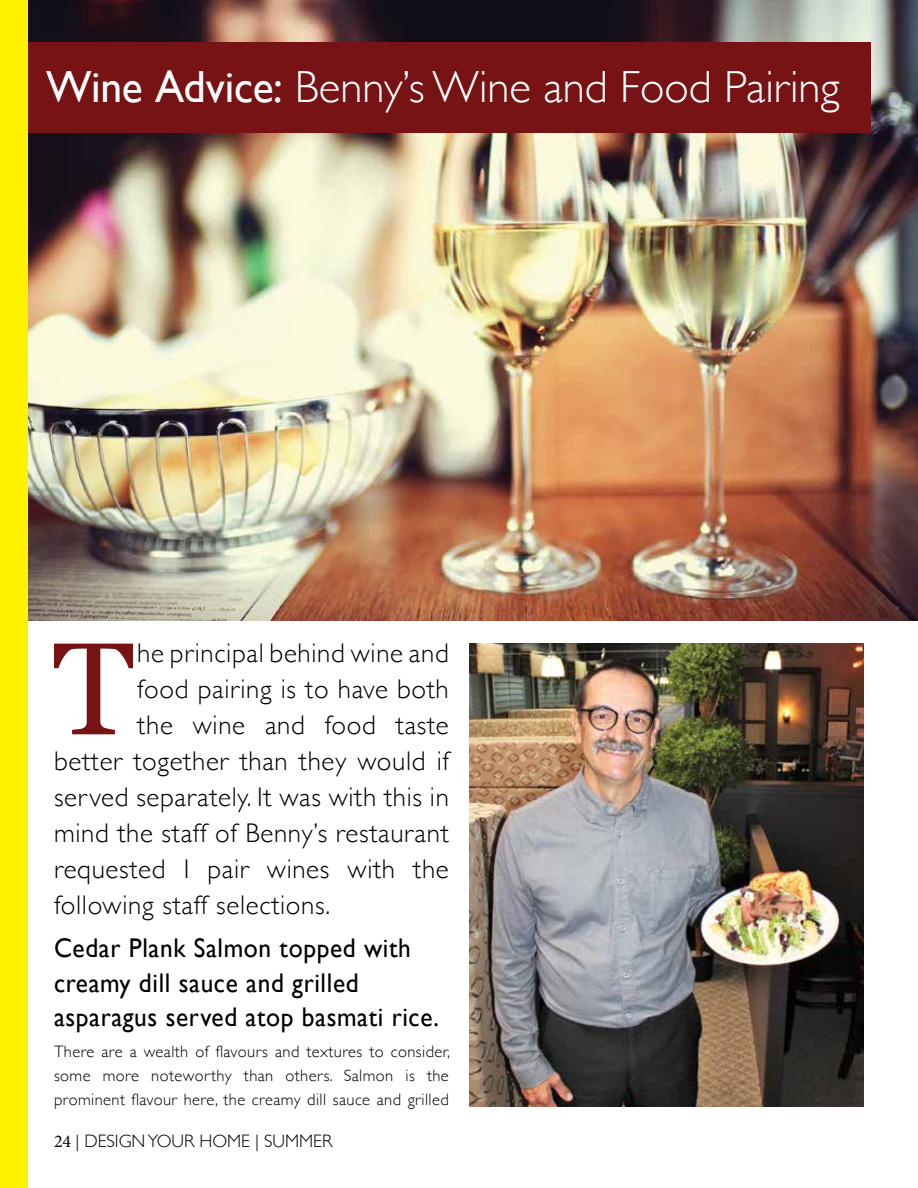
<style>
.page{position:relative;width:918px;height:1188px;background:#fff}
.page>*{position:absolute;margin:0;border:0;box-sizing:border-box;transform-origin:0 0}
.t1{font:130.95px "Georgia";color:#771215}
.t2{font:300 45px "Gill Sans";color:#fff}
.t3{font:300 27px "Gill Sans";letter-spacing:.025em;color:#000}
.t4{font:27px/34.5px "Gill Sans";letter-spacing:.025em;color:#000;scale:.94 1}
.t5{font:300 18px "Gill Sans";color:#000}
.t6{font:300 16.5px/24px "Gill Sans";letter-spacing:.025em;color:#000;text-align:justify}
.s1{font-weight:400}
.s2{font-family:"Minion Pro";font-weight:400}
</style>
<div class="page">
<img style="left:27px;top:0;width:891px;height:621px">
<div style="left:0;top:42px;width:870px;height:91px;background:#771215"></div>
<div style="left:0;top:0;width:27px;height:1188px;background:#fff200"></div>
<img style="left:469px;top:644px;width:395px;height:463px">
<h2 class="t2" style="left:46px;top:52px;width:795px"><span class="s1">Wine Advice:</span> Benny’s Wine and Food Pairing</h2>
<h1 class="t1" style="left:53px;top:594px;width:83px">T</h1>
<p class="t3" style="left:137px;top:632px;width:313px">he principal behind wine and</p>
<p class="t3" style="left:137px;top:668px;width:313px">food pairing is to have both</p>
<p class="t3" style="left:137px;top:704px;width:313px">the wine and food taste</p>
<p class="t3" style="left:54px;top:740px;width:396px">better together than they would if</p>
<p class="t3" style="left:54px;top:776px;width:396px">served separately. It was with this in</p>
<p class="t3" style="left:54px;top:812px;width:396px">mind the staff of Benny’s restaurant</p>
<p class="t3" style="left:54px;top:848px;width:396px">requested I pair wines with the</p>
<p class="t3" style="left:54px;top:884px;width:278px">following staff selections.</p>
<p class="t4" style="left:54px;top:930px;width:411px">Cedar Plank Salmon topped with creamy dill sauce and grilled asparagus served atop basmati rice.</p>
<p class="t6" style="left:54px;top:1039px;width:398px">There are a wealth of flavours and textures to consider, some more noteworthy than others. Salmon is the prominent flavour here, the creamy dill sauce and grilled</p>
<p class="t5" style="left:54px;top:1127px;width:54px"><span class="s2">24</span> | Design</p>
<p class="t5" style="left:148px;top:1127px;width:23px">Your</p>
<p class="t5" style="left:199px;top:1127px;width:27px">Home</p>
<p class="t5" style="left:255px;top:1127px;width:22px">| summer</p>
</div>
